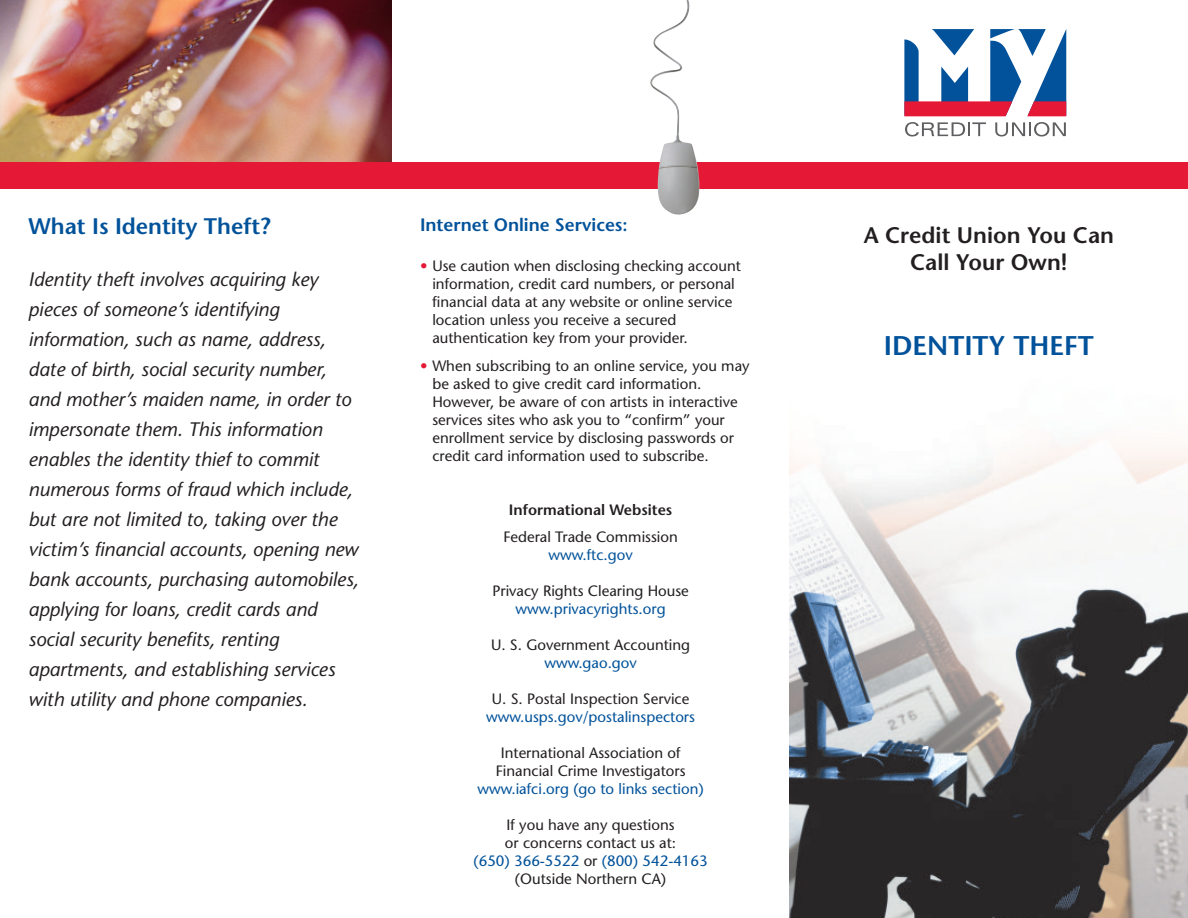
<style>
.page{position:relative;width:1188px;height:918px;background:#fff}
.page>*{position:absolute;margin:0;border:0;box-sizing:border-box;transform-origin:0 0}
.t1{font:600 27px "Stone Sans";color:#01529a}
.t2{font:600 22.5px/27px "Stone Sans";color:#231f20;text-align:center}
.t3{font:600 22.5px "Stone Sans";color:#01529a}
.t4{font:italic 19.5px/30px "Stone Sans";color:#231f20}
.t5{font:600 18px "Stone Sans";color:#01529a}
.t6{font:15px/18px "Stone Sans";color:#231f20}
.t7{font:15px "Stone Sans";color:#01529a}
.t8{font:600 15px "Stone Sans";color:#231f20}
.s1{color:#e51836}
.s2{color:#01529a}
</style>
<div class="page">
<img style="left:0;top:0;width:392px;height:162px">
<img style="left:789px;top:441px;width:399px;height:477px">
<svg style="left:905px;top:122px;width:81px;height:14px"></svg>
<svg style="left:995px;top:122px;width:71px;height:14px"></svg>
<svg style="left:904px;top:29px;width:162px;height:87px"></svg>
<div style="left:0;top:162px;width:1188px;height:27px;background:#e51836"></div>
<img style="left:650px;top:0;width:50px;height:215px">
<h2 class="t3" style="left:28px;top:217px;width:244px">What Is Identity Theft?</h2>
<p class="t4" style="left:28px;top:266px;width:332px">Identity theft involves acquiring key pieces of someone’s identifying information, such as name, address, date of birth, social security number, and mother’s maiden name, in order to impersonate them. This information enables the identity thief to commit numerous forms of fraud which include, but are not limited to, taking over the victim’s financial accounts, opening new bank accounts, purchasing automobiles, applying for loans, credit cards and social security benefits, renting apartments, and establishing services with utility and phone companies.</p>
<p class="t5" style="left:420px;top:217px;width:209px">Internet Online Services:</p>
<p class="t6" style="left:432px;top:259px;width:310px;text-indent:-12px"><span class="s1">•</span> Use caution when disclosing checking account information, credit card numbers, or personal financial data at any website or online service location unless you receive a secured authentication key from your provider.</p>
<p class="t6" style="left:432px;top:358px;width:319px;text-indent:-12px"><span class="s1">•</span> When subscribing to an online service, you may be asked to give credit card information.<br>However, be aware of con artists in interactive services sites who ask you to “confirm” your enrollment service by disclosing passwords or credit card information used to subscribe.</p>
<p class="t8" style="left:509px;top:504px;width:165px">Informational Websites</p>
<p class="t6" style="left:503px;top:529px;width:176px">Federal Trade Commission</p>
<p class="t7" style="left:549px;top:549px;width:86px">www.ftc.gov</p>
<p class="t6" style="left:492px;top:583px;width:198px">Privacy Rights Clearing House</p>
<p class="t7" style="left:516px;top:603px;width:152px">www.privacyrights.org</p>
<p class="t6" style="left:491px;top:637px;width:201px">U. S. Government Accounting</p>
<p class="t7" style="left:544px;top:657px;width:94px">www.gao.gov</p>
<p class="t6" style="left:492px;top:691px;width:199px">U. S. Postal Inspection Service</p>
<p class="t7" style="left:486px;top:711px;width:210px">www.usps.gov/postalinspectors</p>
<p class="t6" style="left:496px;top:745px;width:191px;text-align:center">International Association of<br>Financial Crime Investigators</p>
<p class="t7" style="left:477px;top:783px;width:228px">www.iafci.org (go to links section)</p>
<p class="t6" style="left:473px;top:817px;width:236px;text-align:center">If you have any questions<br>or concerns contact us at:<br><span class="s2">(650) 366-5522</span> or <span class="s2">(800) 542-4163 </span>(Outside Northern CA)</p>
<h2 class="t2" style="left:864px;top:224px;width:252px">A Credit Union You Can<br>Call Your Own!</h2>
<h1 class="t1" style="left:884px;top:335px;width:211px">IDENTITY THEFT</h1>
</div>
